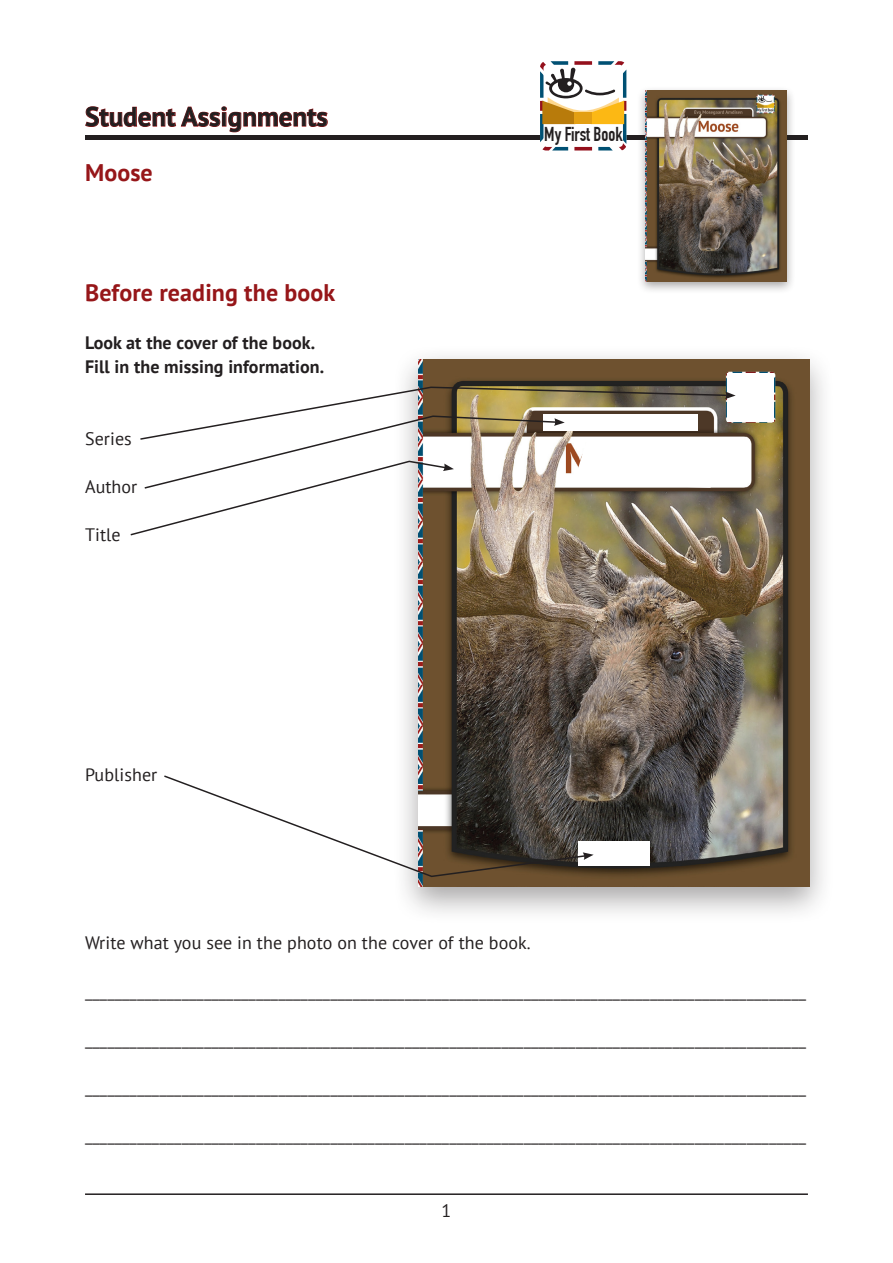
<style>
.page{position:relative;width:893px;height:1263px;background:#fff}
.page>*{position:absolute;margin:0;border:0;box-sizing:border-box;transform-origin:0 0}
.t1{font:700 27px "PT Sans";color:#231f20}
.Rubrik{font:700 24px "PT Sans";letter-spacing:.005em;color:#961619}
.t2{font:700 19.65px "DIN Condensed";color:#231f20;scale:.95 1}
.Brødtekst{font:18px "PT Sans";letter-spacing:.005em;color:#231f20}
.Mellemrubrik{font:700 18px "PT Sans";letter-spacing:.005em;color:#231f20}
</style>
<div class="page">
<hr style="left:85px;top:1193px;width:723px;height:2px;background:#231f20">
<hr style="left:85px;top:136px;width:723px;height:4px;background:#231f20">
<svg style="left:85px;top:106px;width:243px;height:27px"></svg>
<div style="left:636px;top:86px;width:160px;height:209px;background:#231f20;opacity:.4"></div>
<img style="left:645px;top:90px;width:142px;height:191px">
<div style="left:392px;top:345px;width:443px;height:580px;background:#231f20;opacity:.4"></div>
<img style="left:418px;top:359px;width:391px;height:528px">
<div style="left:578px;top:841px;width:71px;height:24px;background:#fff"></div>
<svg style="left:164px;top:774px;width:430px;height:104px"></svg>
<div style="left:727px;top:373px;width:46px;height:48px;background:#fff"></div>
<svg style="left:130px;top:386px;width:606px;height:151px"></svg>
<svg style="left:540px;top:61px;width:86px;height:89px"></svg>
<h1 class="t1" style="left:85px;top:99px;width:244px">Student Assignments</h1>
<p class="Rubrik" style="left:85px;top:157px;width:69px">Moose</p>
<p class="Rubrik" style="left:85px;top:277px;width:252px">Before reading the book</p>
<p class="Mellemrubrik" style="left:85px;top:331px;width:232px">Look at the cover of the book.</p>
<p class="Mellemrubrik" style="left:85px;top:355px;width:241px">Fill in the missing information.</p>
<p class="Brødtekst" style="left:85px;top:427px;width:48px">Series</p>
<p class="Brødtekst" style="left:85px;top:475px;width:54px">Author</p>
<p class="Brødtekst" style="left:85px;top:523px;width:37px">Title</p>
<p class="t2" style="left:544px;top:123px;width:84px">My First Book</p>
<p class="Brødtekst" style="left:85px;top:763px;width:74px">Publisher</p>
<p class="Brødtekst" style="left:85px;top:931px;width:447px">Write what you see in the photo on the cover of the book.</p>
<p class="Brødtekst" style="left:85px;top:979px;width:723px">_________________________________________________________________________________________________</p>
<p class="Brødtekst" style="left:85px;top:1027px;width:723px">_________________________________________________________________________________________________</p>
<p class="Brødtekst" style="left:85px;top:1075px;width:723px">_________________________________________________________________________________________________</p>
<p class="Brødtekst" style="left:85px;top:1123px;width:723px">_________________________________________________________________________________________________</p>
<p class="Brødtekst" style="left:442px;top:1199px;width:11px">1</p>
</div>
